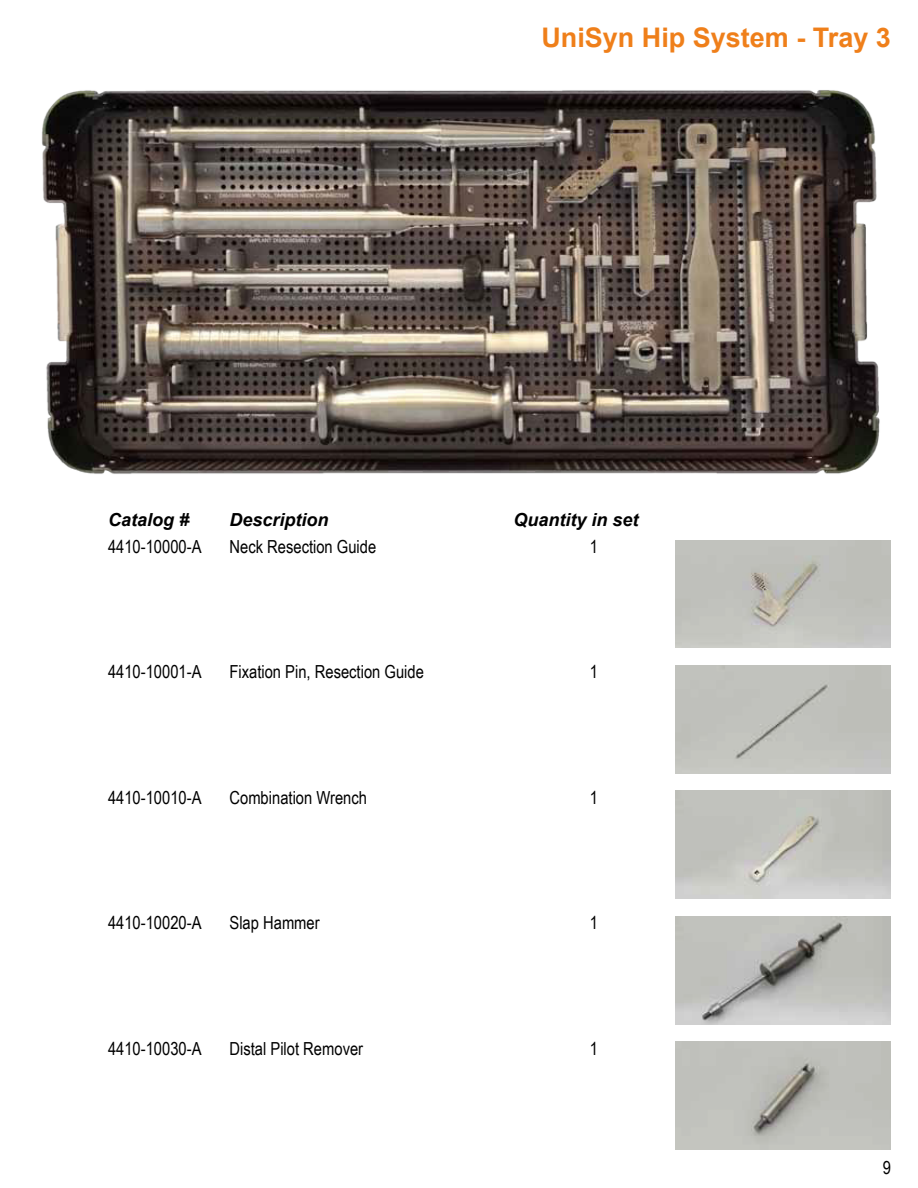
<style>
.page{position:relative;width:918px;height:1188px;background:#fff}
.page>*{position:absolute;margin:0;border:0;box-sizing:border-box;transform-origin:0 0}
.t1{font:700 27px "Arial";color:#ef7f1a}
.t2{font:18px "Arial Narrow";color:#000}
.t3{font:italic 700 18px "Arial";color:#000}
</style>
<div class="page">
<img style="left:42px;top:90px;width:838px;height:384px">
<img style="left:675px;top:540px;width:216px;height:108px">
<div style="left:675px;top:665px;width:216px;height:108px;background:#c1c2bd"></div>
<img style="left:675px;top:791px;width:216px;height:108px">
<img style="left:675px;top:916px;width:216px;height:108px">
<img style="left:675px;top:1042px;width:216px;height:108px">
<h1 class="t1" style="left:541px;top:19px;width:351px">UniSyn Hip System - Tray 3</h1>
<p class="t3" style="left:108px;top:508px;width:83px">Catalog #</p>
<p class="t3" style="left:230px;top:508px;width:101px">Description</p>
<p class="t3" style="left:513px;top:508px;width:127px">Quantity in set</p>
<p class="t2" style="left:108px;top:534px;width:95px">4410-10000-A</p>
<p class="t2" style="left:230px;top:534px;width:148px">Neck Resection Guide</p>
<p class="t2" style="left:590px;top:534px;width:10px">1</p>
<p class="t2" style="left:108px;top:659px;width:95px">4410-10001-A</p>
<p class="t2" style="left:230px;top:659px;width:196px">Fixation Pin, Resection Guide</p>
<p class="t2" style="left:590px;top:659px;width:10px">1</p>
<p class="t2" style="left:108px;top:784px;width:95px">4410-10010-A</p>
<p class="t2" style="left:230px;top:784px;width:139px">Combination Wrench</p>
<p class="t2" style="left:590px;top:784px;width:10px">1</p>
<p class="t2" style="left:108px;top:910px;width:95px">4410-10020-A</p>
<p class="t2" style="left:230px;top:910px;width:92px">Slap Hammer</p>
<p class="t2" style="left:590px;top:910px;width:10px">1</p>
<p class="t2" style="left:108px;top:1035px;width:95px">4410-10030-A</p>
<p class="t2" style="left:230px;top:1035px;width:135px">Distal Pilot Remover</p>
<p class="t2" style="left:590px;top:1035px;width:10px">1</p>
<p class="t2" style="left:883px;top:1155px;width:10px">9</p>
</div>
